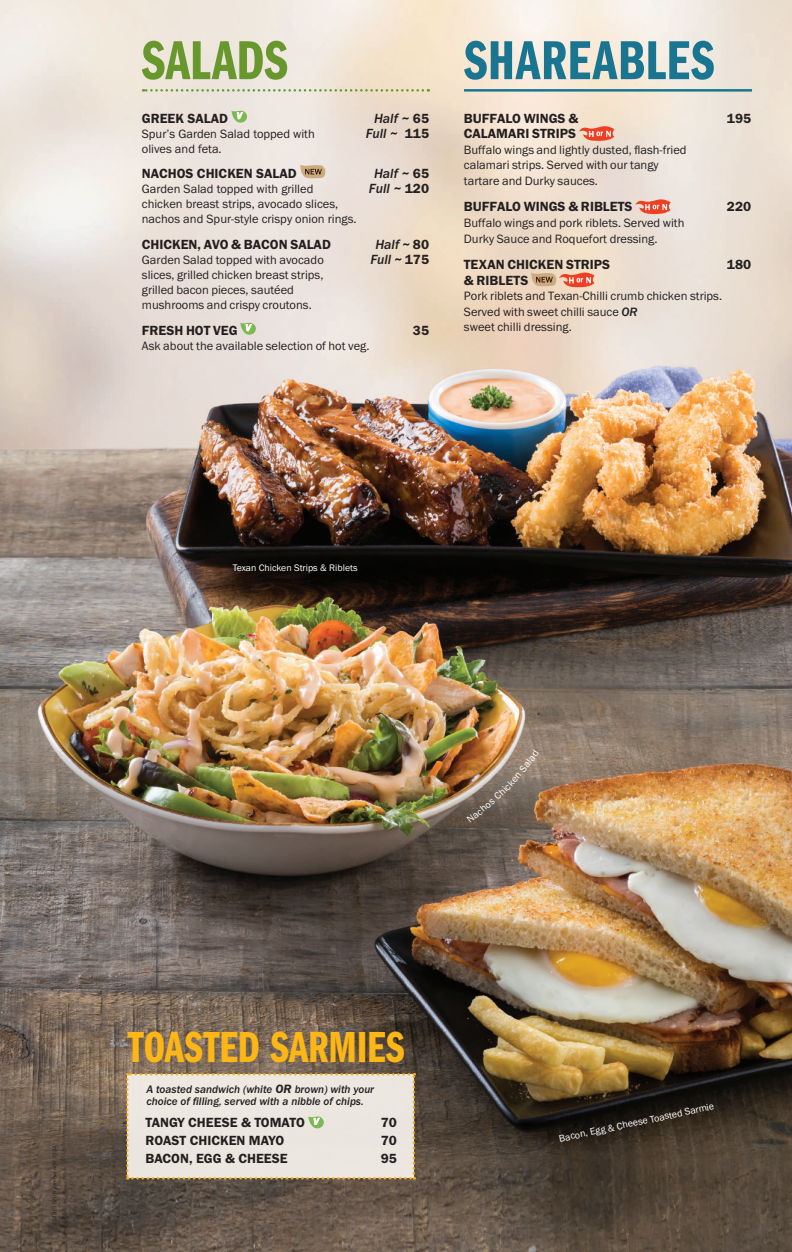
<style>
.page{position:relative;width:792px;height:1252px;background:#fff}
.page>*{position:absolute;margin:0;border:0;box-sizing:border-box;transform-origin:0 0}
.t1{font:56.75px "Franklin Gothic URW Com Dem";letter-spacing:.015em;color:#1a7690}
.t2{font:56.75px "Franklin Gothic URW Com Dem";color:#67972d}
.t3{font:45px "Franklin Gothic URW Com Dem";letter-spacing:-.005em;color:#fcb615}
.t4{font:13.75px "Franklin Gothic URW Dem";color:#231f20}
.t5{font:13.75px "Franklin Gothic URW Med Ita";color:#231f20}
.t6{font:12.5px/15.6px "Franklin Gothic URW Boo";color:#231f20}
.t7{font:11.25px/12.5px "Franklin Gothic URW Med Ita";color:#231f20}
.t8{font:10px "Franklin Gothic URW Boo";color:#fff}
.t9{font:9.75px "Franklin Gothic URW Boo";color:#fff}
.t10{font:5.62px "Franklin Gothic URW Boo Ita";color:#231f20}
.s1{font-family:"Franklin Gothic URW Dem"}
.s2{font-family:"Franklin Gothic URW Med Ita"}
.s3{font-family:"Franklin Gothic URW Dem Ita";font-size:12.5px}
</style>
<div class="page">
<img style="left:1px;top:0;width:790px;height:1251px">
<hr style="left:0;top:0;width:1px;height:511px;background:#f3efe8">
<img style="left:0;top:369px;width:1px;height:880px">
<div style="left:126px;top:1072px;width:289px;height:107px;background:#ebe7df"></div>
<hr style="left:464px;top:89px;width:287px;height:3px;background:#1a7690">
<svg style="left:578px;top:122px;width:36px;height:19px"></svg>
<svg style="left:635px;top:195px;width:35px;height:19px"></svg>
<svg style="left:531px;top:268px;width:63px;height:19px"></svg>
<svg style="left:231px;top:110px;width:16px;height:13px"></svg>
<svg style="left:300px;top:164px;width:25px;height:15px"></svg>
<svg style="left:240px;top:322px;width:16px;height:13px"></svg>
<svg style="left:143px;top:89px;width:285px;height:3px"></svg>
<svg style="left:786px;top:1249px;width:6px;height:3px"></svg>
<svg style="left:466px;top:749px;width:72px;height:73px;background:#8c745f"></svg>
<h1 class="t2" style="left:142px;top:21px;width:147px">SALADS</h1>
<p class="t4" style="left:142px;top:110px;width:101px">GREEK SALAD <sup>V</sup></p>
<p class="t5" style="left:374px;top:110px;width:57px">Half ~ <span class="s1">65</span></p>
<p class="t6" style="left:142px;top:125px;width:174px">Spur’s Garden Salad topped with</p>
<p class="t5" style="left:366px;top:125px;width:65px">Full ~ <span class="s1">115</span></p>
<p class="t6" style="left:142px;top:140px;width:81px">olives and feta.</p>
<p class="t4" style="left:142px;top:165px;width:156px">NACHOS CHICKEN SALAD</p>
<p class="t5" style="left:374px;top:165px;width:57px">Half ~ <span class="s1">65</span></p>
<p class="t6" style="left:142px;top:181px;width:173px">Garden Salad topped with grilled</p>
<p class="t5" style="left:369px;top:180px;width:62px">Full ~ <span class="s1">120</span></p>
<p class="t6" style="left:142px;top:196px;width:216px;line-height:15px">chicken breast strips, avocado slices, nachos and Spur-style crispy onion rings.</p>
<p class="t4" style="left:142px;top:236px;width:190px">CHICKEN, AVO &amp; BACON SALAD</p>
<p class="t5" style="left:375px;top:236px;width:55px">Half ~ <span class="s1">80</span></p>
<p class="t6" style="left:142px;top:252px;width:183px">Garden Salad topped with avocado</p>
<p class="t5" style="left:370px;top:251px;width:60px">Full ~ <span class="s1">175</span></p>
<p class="t6" style="left:142px;top:267px;width:183px;line-height:15px">slices, grilled chicken breast strips, grilled bacon pieces, sautéed mushrooms and crispy croutons.</p>
<p class="t4" style="left:142px;top:321px;width:110px">FRESH HOT VEG <sup>V</sup></p>
<p class="t4" style="left:413px;top:321px;width:18px">35</p>
<p class="t6" style="left:142px;top:337px;width:229px">Ask about the available selection of hot veg.</p>
<h1 class="t1" style="left:464px;top:21px;width:252px">SHAREABLES</h1>
<p class="t4" style="left:463px;top:109px;width:116px">BUFFALO WINGS &amp;</p>
<p class="t4" style="left:726px;top:109px;width:26px">195</p>
<p class="t4" style="left:463px;top:125px;width:114px">CALAMARI STRIPS</p>
<p class="t6" style="left:463px;top:142px;width:224px">Buffalo wings and lightly dusted, flash-fried calamari strips. Served with our tangy tartare and Durky sauces.</p>
<p class="t4" style="left:463px;top:198px;width:170px">BUFFALO WINGS &amp; RIBLETS</p>
<p class="t4" style="left:726px;top:198px;width:26px">220</p>
<p class="t6" style="left:463px;top:215px;width:222px">Buffalo wings and pork riblets. Served with<br>Durky Sauce and Roquefort dressing.</p>
<p class="t4" style="left:463px;top:256px;width:148px">TEXAN CHICKEN STRIPS</p>
<p class="t4" style="left:726px;top:256px;width:26px">180</p>
<p class="t4" style="left:463px;top:271px;width:66px">&amp; RIBLETS</p>
<p class="t6" style="left:463px;top:288px;width:260px">Pork riblets and Texan-Chilli crumb chicken strips.<br>Served with sweet chilli sauce <span class="s2">OR<br></span>sweet chilli dressing.</p>
<p class="t9" style="left:233px;top:561px;width:126px">Texan Chicken Strips &amp; Riblets</p>
<p class="t10" style="left:51px;top:1225px;width:82px;rotate:-90deg">21481S SPUR Zambia APR 2024.</p>
<h2 class="t3" style="left:128px;top:1015px;width:278px">TOASTED SARMIES</h2>
<p class="t7" style="left:146px;top:1082px;width:229px">A toasted sandwich (white <span class="s3">OR</span> brown) with your choice of filling, served with a nibble of chips.</p>
<p class="t4" style="left:145px;top:1113px;width:174px">TANGY CHEESE &amp; TOMATO <sup>V</sup></p>
<p class="t4" style="left:381px;top:1113px;width:18px">70</p>
<p class="t4" style="left:145px;top:1131px;width:140px">ROAST CHICKEN MAYO</p>
<p class="t4" style="left:381px;top:1131px;width:18px">70</p>
<p class="t4" style="left:145px;top:1149px;width:144px">BACON, EGG &amp; CHEESE</p>
<p class="t4" style="left:381px;top:1149px;width:18px">95</p>
<p class="t8" style="left:557px;top:1132px;width:159px;rotate:-12deg">Bacon, Egg &amp; Cheese Toasted Sarmie</p>
</div>
